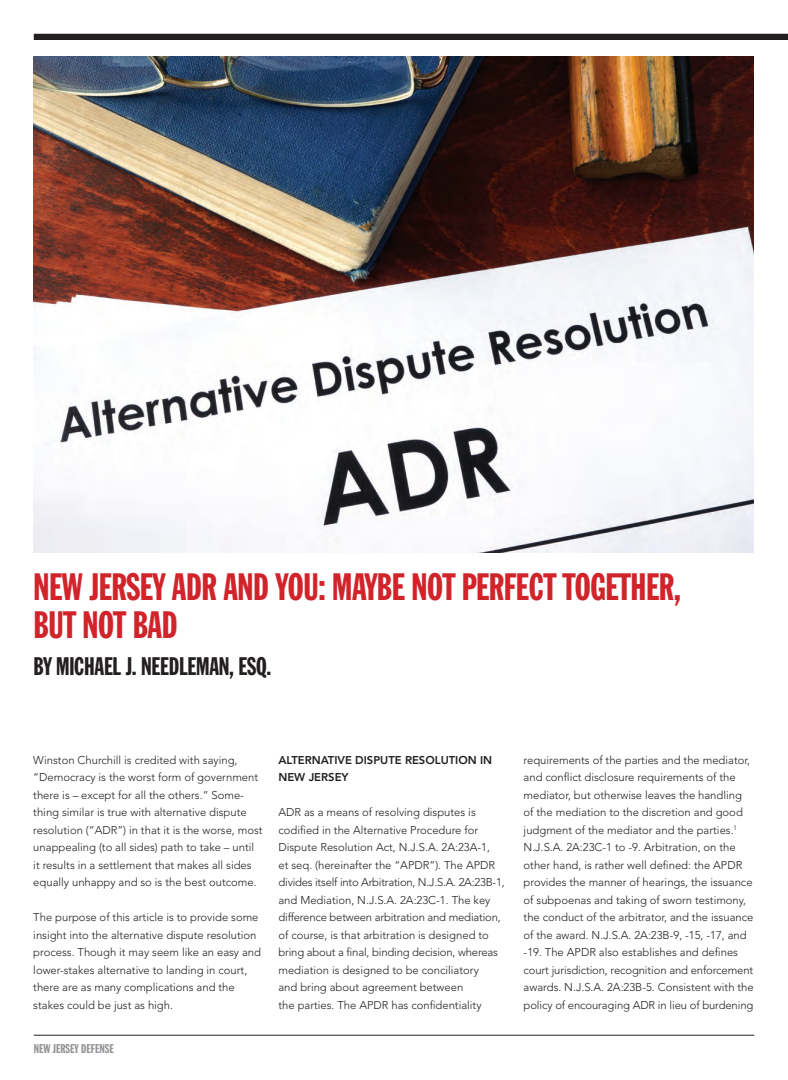
<style>
.page{position:relative;width:788px;height:1080px;background:#fff}
.page>*{position:absolute;margin:0;border:0;box-sizing:border-box;transform-origin:0 0}
.t1{font:37.5px/37.5px "Franklin Gothic Extra Cond";letter-spacing:-.01em;color:#d1232a}
.t2{font:25px "Franklin Gothic Extra Cond";letter-spacing:-.01em;color:#231f20}
.t3{font:12.5px "Franklin Gothic Extra Cond";color:#939598}
.t4{font:300 11.25px/17.5px "Avenir";color:#231f20}
.t5{font:800 11.25px/17.5px "Avenir";color:#231f20}
</style>
<div class="page">
<hr style="left:34px;top:1035px;width:720px;height:1px;background:#231f20">
<div style="left:34px;top:34px;width:754px;height:6px;background:#231f20"></div>
<img style="left:34px;top:56px;width:719px;height:497px">
<p class="t1" style="left:34px;top:568px;width:649px">NEW JERSEY ADR AND YOU: MAYBE NOT PERFECT TOGETHER,<br>BUT NOT BAD</p>
<p class="t2" style="left:34px;top:653px;width:239px">BY MICHAEL J. NEEDLEMAN, ESQ.</p>
<p class="t4" style="left:33px;top:751px;width:231px">Winston Churchill is credited with saying, “Democracy is the worst form of government there is – except for all the others.” Some&shy;thing similar is true with alternative dispute resolution (“ADR”) in that it is the worse, most unappealing (to all sides) path to take – until it results in a settlement that makes all sides equally unhappy and so is the best outcome.</p>
<p class="t4" style="left:33px;top:909px;width:229px">The purpose of this article is to provide some insight into the alternative dispute resolution process. Though it may seem like an easy and lower-stakes alternative to landing in court, there are as many complications and the stakes could be just as high.</p>
<p class="t3" style="left:34px;top:1042px;width:82px">NEW JERSEY DEFENSE</p>
<p class="t5" style="left:278px;top:751px;width:215px">ALTERNATIVE DISPUTE RESOLUTION IN<br>NEW JERSEY</p>
<p class="t4" style="left:278px;top:804px;width:228px">ADR as a means of resolving disputes is codified in the Alternative Procedure for Dispute Resolution Act, N.J.S.A. 2A:23A-1,<br>et seq. (hereinafter the “APDR”). The APDR divides itself into Arbitration, N.J.S.A. 2A:23B-1, and Mediation, N.J.S.A. 2A:23C-1. The key difference between arbitration and mediation, of course, is that arbitration is designed to bring about a final, binding decision, whereas mediation is designed to be conciliatory<br>and bring about agreement between<br>the parties. The APDR has confidentiality</p>
<p class="t4" style="left:523px;top:751px;width:232px">requirements of the parties and the mediator, and conflict disclosure requirements of the mediator, but otherwise leaves the handling of the mediation to the discretion and good judgment of the mediator and the parties.<sup>1<br></sup>N.J.S.A. 2A:23C-1 to -9. Arbitration, on the other hand, is rather well defined: the APDR provides the manner of hearings, the issuance of subpoenas and taking of sworn testimony, the conduct of the arbitrator, and the issuance of the award. N.J.S.A. 2A:23B-9, -15, -17, and -19. The APDR also establishes and defines court jurisdiction, recognition and enforcement awards. N.J.S.A. 2A:23B-5. Consistent with the policy of encouraging ADR in lieu of burdening</p>
</div>
